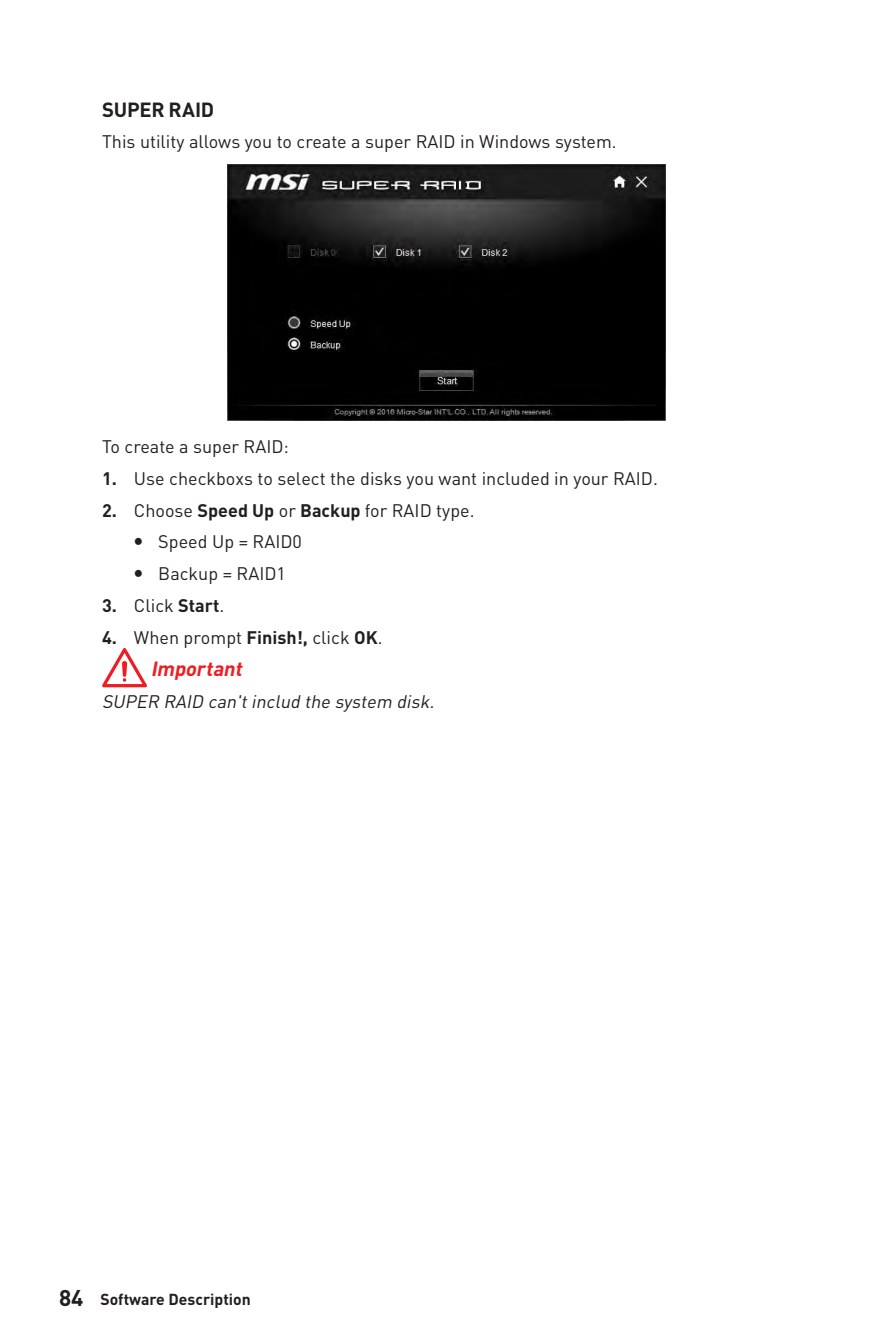
<style>
.page{position:relative;width:893px;height:1340px;background:#fff}
.page>*{position:absolute;margin:0;border:0;box-sizing:border-box;transform-origin:0 0}
.t1{font:700 20.25px "DIN Pro";letter-spacing:-.01em;color:#231f20}
.t2{font:italic 700 20.25px "DIN Pro";color:#ee1d23}
.t3{font:18px/31.9px "DIN Pro";color:#231f20}
.t4{font:italic 18px "DIN Pro";color:#231f20}
.t5{font:700 18px "DIN Pro";color:#231f20}
.t6{font:700 15.75px "DIN Pro";color:#231f20}
.s1{font-weight:700}
.s2{font-weight:400}
.s3{font-size:22.5px}
</style>
<div class="page">
<img style="left:227px;top:165px;width:439px;height:256px">
<svg style="left:102px;top:648px;width:45px;height:39px"></svg>
<p class="t1" style="left:102px;top:95px;width:114px">SUPER RAID</p>
<p class="t3" style="left:102px;top:125px;width:516px">This utility allows you to create a super RAID in Windows system.</p>
<p class="t3" style="left:102px;top:429px;width:188px">To create a super RAID:</p>
<p class="t3" style="left:102px;top:461px;width:557px"><span class="s1">1.</span> Use checkboxs to select the disks you want included in your RAID.</p>
<p class="t3" style="left:158px;top:493px;width:318px;text-indent:-56px"><span class="s1">2.</span> Choose <span class="s1">Speed Up</span> or <span class="s1">Backup</span> for RAID type.<br>Speed Up = RAID0<br>Backup = RAID1</p>
<p class="t5" style="left:102px;top:593px;width:124px">3. <span class="s2">Click</span> Start<span class="s2">.</span></p>
<p class="t3" style="left:102px;top:621px;width:282px"><span class="s1">4.</span> When prompt <span class="s1">Finish!,</span> click <span class="s1">OK</span>.</p>
<p class="t2" style="left:151px;top:655px;width:97px">Important</p>
<p class="t4" style="left:102px;top:689px;width:338px">SUPER RAID can'tinclud the system disk.</p>
<p class="t6" style="left:59px;top:1288px;width:193px"><span class="s3">84</span> Software Description</p>
</div>
